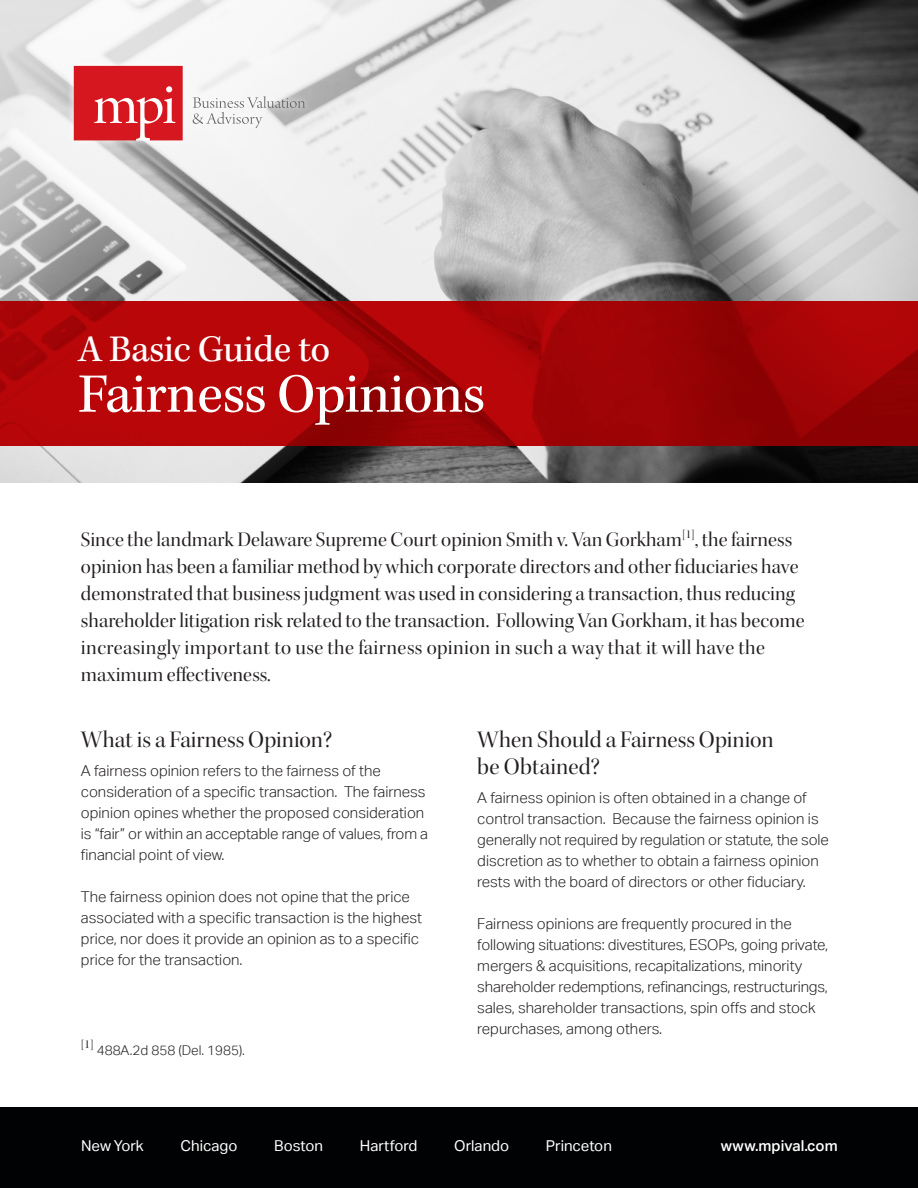
<style>
.page{position:relative;width:918px;height:1188px;background:#fff}
.page>*{position:absolute;margin:0;border:0;box-sizing:border-box;transform-origin:0 0}
.t1{font:57px "Kepler Std";letter-spacing:-.015em;color:#fff}
.t2{font:38.7px "Kepler Std";letter-spacing:-.015em;color:#fff}
.t3{font:24px/27px "Kepler Std Disp";letter-spacing:.005em;color:#231f20}
.t4{font:21px/27px "Kepler Std Disp";letter-spacing:.005em;color:#231f20}
.t5{font:300 15px/21px "Aktiv Grotesk";color:#231f20}
.t6{font:15px "Aktiv Grotesk";color:#fff}
.t7{font:500 15px "Aktiv Grotesk";color:#fff}
.t8{font:300 13.5px "Aktiv Grotesk";color:#231f20}
.t9{font:12px "Kepler Std Disp";color:#231f20}
</style>
<div class="page">
<div style="left:0;top:1107px;width:918px;height:81px;background:#010203"></div>
<img style="left:0;top:0;width:918px;height:483px">
<svg style="left:0;top:301px;width:918px;height:145px;background:#a70406"></svg>
<svg style="left:66px;top:59px;width:246px;height:89px;fill:#f5f5f5"></svg>
<svg style="left:193px;top:96px;width:112px;height:32px"></svg>
<svg style="left:74px;top:66px;width:109px;height:74px;background:#db3138"></svg>
<p class="t2" style="left:78px;top:327px;width:254px">A Basic Guide to</p>
<p class="t1" style="left:78px;top:362px;width:409px">Fairness Opinions</p>
<p class="t4" style="left:81px;top:526px;width:725px">Since the landmark Delaware Supreme Court opinion Smith v. Van Gorkham<sup>[1]</sup>, the fairness opinion has been a familiar method by which corporate directors and other fiduciaries have demonstrated that business judgment was used in considering a transaction, thus reducing shareholder litigation risk related to the transaction. Following Van Gorkham, it has become increasingly important to use the fairness opinion in such a way that it will have the maximum effectiveness.</p>
<p class="t3" style="left:81px;top:727px;width:253px">What is a Fairness Opinion?</p>
<p class="t5" style="left:81px;top:760px;width:349px">A fairness opinion refers to the fairness of the consideration of a specific transaction. The fairness opinion opines whether the proposed consideration is “fair” or within an acceptable range of values, from a financial point of view.</p>
<p class="t5" style="left:81px;top:886px;width:343px">The fairness opinion does not opine that the price associated with a specific transaction is the highest price, nor does it provide an opinion as to a specific price for the transaction.</p>
<p class="t9" style="left:81px;top:1037px;width:14px">[1]</p>
<p class="t8" style="left:97px;top:1043px;width:150px">488A.2d 858 (Del. 1985).</p>
<p class="t3" style="left:477px;top:727px;width:298px">When Should a Fairness Opinion be Obtained?</p>
<p class="t5" style="left:477px;top:787px;width:353px">A fairness opinion is often obtained in a change of control transaction. Because the fairness opinion is generally not required by regulation or statute, the sole discretion as to whether to obtain a fairness opinion rests with the board of directors or other fiduciary.</p>
<p class="t5" style="left:477px;top:913px;width:352px">Fairness opinions are frequently procured in the following situations: divestitures, ESOPs, going private, mergers &amp; acquisitions, recapitalizations, minority shareholder redemptions, refinancings, restructurings, sales, shareholder transactions, spin offs and stock repurchases, among others.</p>
<p class="t6" style="left:81px;top:1137px;width:64px">New York</p>
<p class="t6" style="left:180px;top:1137px;width:58px">Chicago</p>
<p class="t6" style="left:274px;top:1137px;width:50px">Boston</p>
<p class="t6" style="left:360px;top:1137px;width:59px">Hartford</p>
<p class="t6" style="left:454px;top:1137px;width:56px">Orlando</p>
<p class="t6" style="left:546px;top:1137px;width:67px">Princeton</p>
<p class="t7" style="left:721px;top:1136px;width:118px">www.mpival.com</p>
</div>
